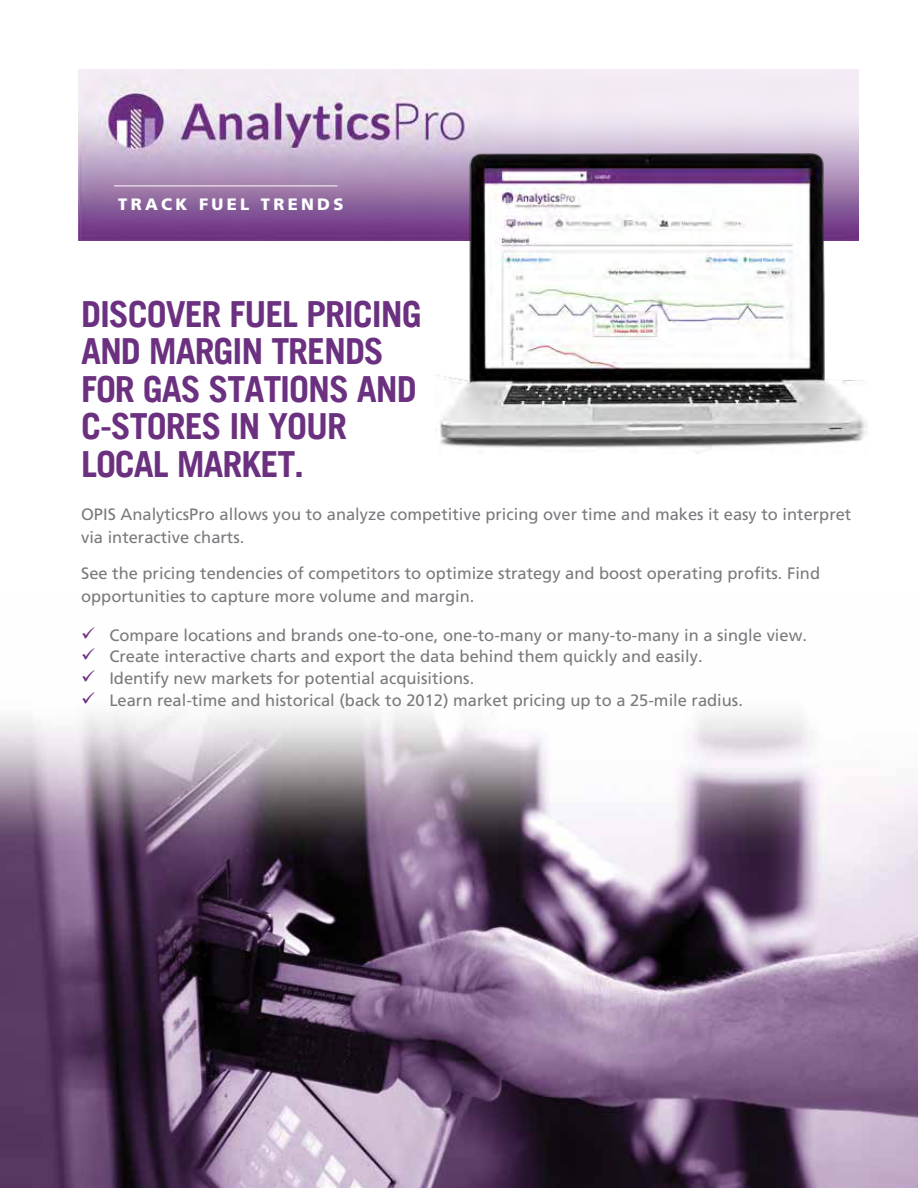
<style>
.page{position:relative;width:918px;height:1188px;background:#fff}
.page>*{position:absolute;margin:0;border:0;box-sizing:border-box;transform-origin:0 0}
.t1{font:700 36px/37.5px "Trade Gothic LT";letter-spacing:-.03em;color:#6b3080}
.t2{font:16.5px/22.5px "Frutiger LT Std";color:#797a7d}
.t3{font:900 16.5px "Frutiger LT Std";letter-spacing:.2em;color:#fff}
.s1{color:#6b3080}
</style>
<div class="page">
<img style="left:78px;top:69px;width:780px;height:172px">
<img style="left:0;top:712px;width:918px;height:476px">
<hr style="left:114px;top:186px;width:223px;height:1px;background:#fff">
<img style="left:435px;top:151px;width:432px;height:303px">
<div style="left:625px;top:298px;width:9px;height:5px;background:#fff"></div>
<p class="t3" style="left:118px;top:195px;width:227px">TRACK FUEL TRENDS</p>
<h1 class="t1" style="left:81px;top:295px;width:342px">DISCOVER FUEL PRICING<br>AND MARGIN TRENDS<br>FOR GAS STATIONS AND<br>C-STORES IN YOUR<br>LOCAL MARKET.</h1>
<p class="t2" style="left:81px;top:503px;width:772px">OPIS AnalyticsPro allows you to analyze competitive pricing over time and makes it easy to interpret via interactive charts.</p>
<p class="t2" style="left:81px;top:562px;width:740px">See the pricing tendencies of competitors to optimize strategy and boost operating profits. Find opportunities to capture more volume and margin.</p>
<p class="t2" style="left:81px;top:624px;width:727px"><span class="s1">✓</span> Compare locations and brands one-to-one, one-to-many or many-to-many in a single view.</p>
<p class="t2" style="left:81px;top:645px;width:623px"><span class="s1">✓</span> Create interactive charts and export the data behind them quickly and easily.</p>
<p class="t2" style="left:81px;top:667px;width:395px"><span class="s1">✓</span> Identify new markets for potential acquisitions.</p>
<p class="t2" style="left:81px;top:689px;width:663px"><span class="s1">✓</span> Learn real-time and historical (back to 2012) market pricing up to a 25-mile radius.</p>
</div>
